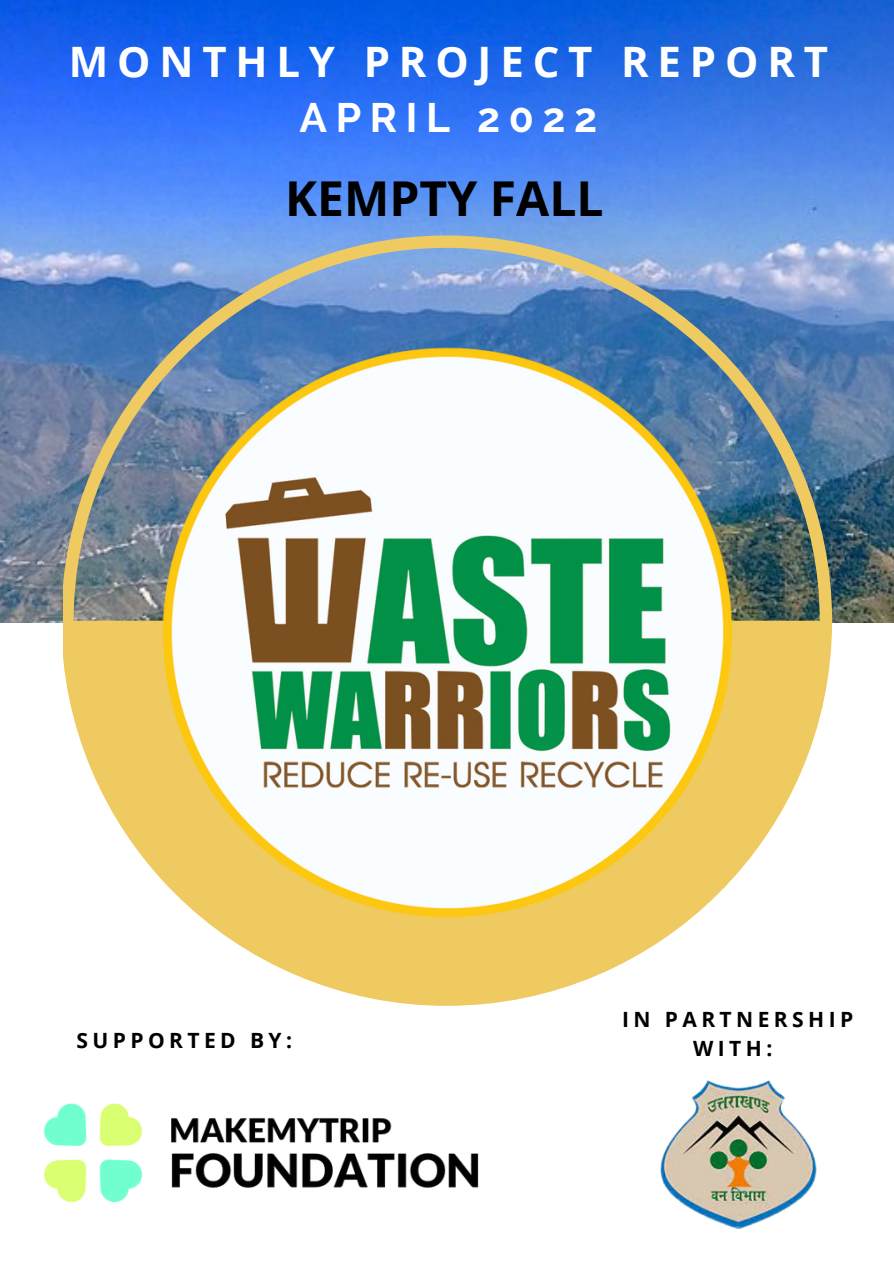
<style>
.page{position:relative;width:894px;height:1264px;background:#fff}
.page>*{position:absolute;margin:0;border:0;box-sizing:border-box;transform-origin:0 0}
.t1{font:700 48px "Open Sans";color:#000}
.t2{font:700 42px "Open Sans";letter-spacing:.21em;color:#fff}
.t3{font:700 40.95px "Raleway";letter-spacing:.21em;color:#fff}
.t4{font:700 21px/29.2px "Open Sans";letter-spacing:.21em;color:#000;text-align:center}
</style>
<div class="page">
<img style="left:0;top:0;width:893px;height:623px">
<img style="left:63px;top:235px;width:768px;height:770px">
<svg style="left:67px;top:620px;width:758px;height:379px;fill:#eeca60"></svg>
<img style="left:157px;top:342px;width:581px;height:581px">
<img style="left:660px;top:1080px;width:157px;height:148px">
<img style="left:43px;top:1103px;width:436px;height:100px">
<p class="t2" style="left:69px;top:32px;width:760px">MONTHLY PROJECT REPORT</p>
<p class="t3" style="left:299px;top:94px;width:299px">APRIL 2022</p>
<p class="t1" style="left:285px;top:165px;width:320px">KEMPTY FALL</p>
<p class="t4" style="left:76px;top:1025px;width:217px">SUPPORTED BY:</p>
<p class="t4" style="left:622px;top:1004px;width:233px">IN PARTNERSHIP<br>WITH:</p>
</div>
